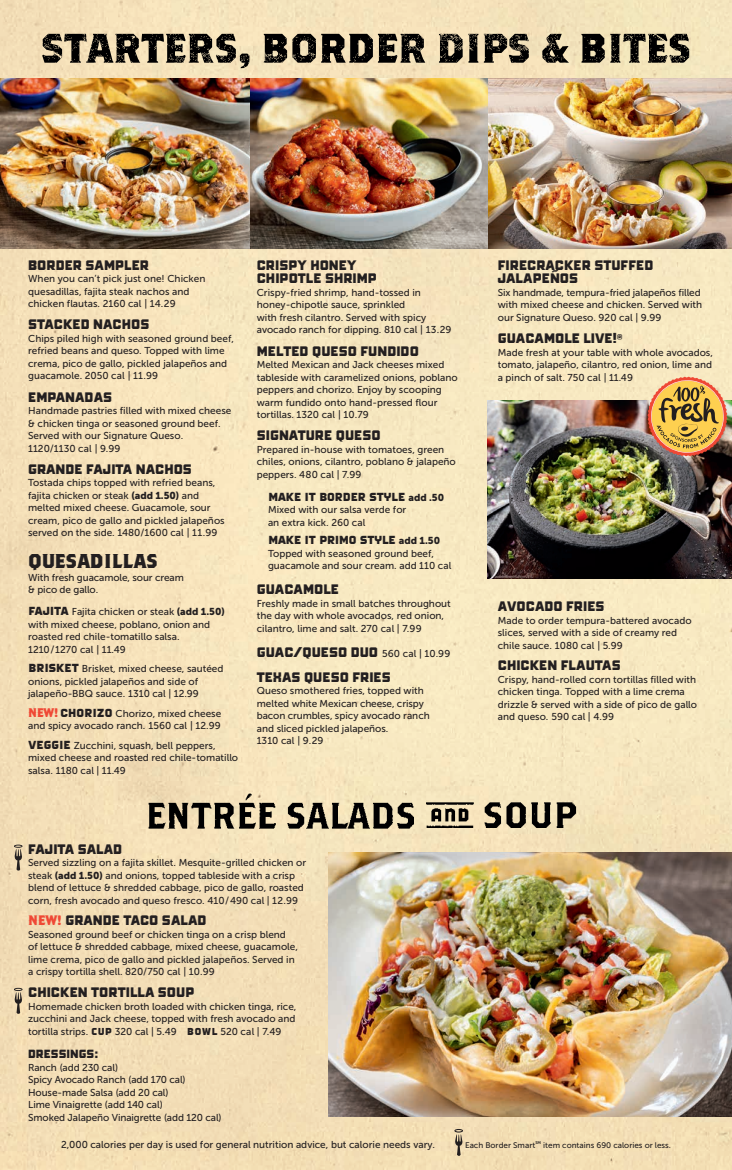
<style>
.page{position:relative;width:732px;height:1170px;background:#fff}
.page>*{position:absolute;margin:0;border:0;box-sizing:border-box;transform-origin:0 0}
.t1{font:20px "Border Bold er";letter-spacing:.005em;color:#231f20}
.t2{font:13.75px/13.8px "Border Sansgria";color:#231f20}
.t3{font:13.75px "Borgstrand Pro";letter-spacing:-.05em;color:#231f20}
.t4{font:11.88px "Border Sansgria";color:#231f20}
.t5{font:10px/12.5px "Museo Sans 500";color:#231f20}
.t6{font:8.12px "Museo Sans 500";color:#231f20}
.s1{font-family:"Museo Sans 900"}
.s2{font-family:"Borgstrand Pro";font-size:13.75px}
.s3{font-family:"Border Crunchy";font-size:12.5px;color:#ef4835}
.s4{font-family:"Museo Sans 900";font-size:10px}
.s5{font-family:"Museo Sans 500";font-size:10px}
.s6{font-family:"Border Crunchy";color:#ef4835}
.s7{font-family:"Borgstrand Pro";font-size:11.88px}
</style>
<div class="page">
<img style="left:0;top:0;width:731px;height:1170px">
<img style="left:487px;top:401px;width:244px;height:178px">
<svg style="left:647px;top:377px;width:80px;height:79px;background:#c79955"></svg>
<img style="left:0;top:79px;width:731px;height:170px">
<img style="left:328px;top:853px;width:403px;height:263px">
<svg style="left:14px;top:845px;width:9px;height:26px"></svg>
<svg style="left:14px;top:988px;width:9px;height:26px"></svg>
<img style="left:216px;top:34px;width:473px;height:29px">
<svg style="left:454px;top:1129px;width:9px;height:27px"></svg>
<img style="left:149px;top:793px;width:264px;height:41px">
<img style="left:426px;top:795px;width:161px;height:33px">
<h2 class="t2" style="left:28px;top:257px;width:122px">BORDER SAMPLER</h2>
<p class="t5" style="left:28px;top:273px;width:179px">When you can’t pick just one! Chicken quesadillas, fajita steak nachos and chicken flautas. 2160 cal | 14.29</p>
<h2 class="t2" style="left:28px;top:317px;width:123px">STACKED NACHOS</h2>
<p class="t5" style="left:28px;top:332px;width:207px">Chips piled high with seasoned ground beef, refried beans and queso. Topped with lime crema, pico de gallo, pickled jalapeños and guacamole. 2050 cal | 11.99</p>
<h2 class="t2" style="left:28px;top:389px;width:85px">EMPANADAS</h2>
<p class="t5" style="left:28px;top:404px;width:205px">Handmade pastries filled with mixed cheese &amp; chicken tinga or seasoned ground beef.<br>Served with our Signature Queso.<br>1120/1130 cal | 9.99</p>
<h2 class="t2" style="left:28px;top:461px;width:165px">GRANDE FAJITA NACHOS</h2>
<p class="t5" style="left:28px;top:477px;width:198px">Tostada chips topped with refried beans, fajita chicken or steak <span class="s1">(add 1.50)</span> and melted mixed cheese. Guacamole, sour cream, pico de gallo and pickled jalapeños served on the side. 1480/1600 cal | 11.99</p>
<h1 class="t1" style="left:28px;top:548px;width:131px">QUESADILLAS</h1>
<p class="t5" style="left:28px;top:571px;width:157px">With fresh guacamole, sour cream &amp; pico de gallo.</p>
<p class="t5" style="left:28px;top:606px;width:198px"><span class="s2">FAJITA</span> Fajita chicken or steak <span class="s1">(add 1.50) </span>with mixed cheese, poblano, onion and roasted red chile-tomatillo salsa.<br>1210 / 1270 cal | 11.49</p>
<p class="t5" style="left:28px;top:663px;width:197px"><span class="s2">BRISKET</span> Brisket, mixed cheese, sautéed onions, pickled jalapeños and side of jalapeño-BBQ sauce. 1310 cal | 12.99</p>
<p class="t5" style="left:28px;top:707px;width:194px"><span class="s3">NEW!</span><span class="s2">CHORIZO</span> Chorizo, mixed cheese and spicy avocado ranch. 1560 cal | 12.99</p>
<p class="t5" style="left:28px;top:739px;width:211px"><span class="s2">VEGGIE</span> Zucchini, squash, bell peppers, mixed cheese and roasted red chile-tomatillo salsa. 1180 cal | 11.49</p>
<h2 class="t2" style="left:256px;top:257px;width:122px">CRISPY HONEY<br>CHIPOTLE SHRIMP</h2>
<p class="t5" style="left:256px;top:286px;width:196px">Crispy-fried shrimp, hand-tossed in honey-chipotle sauce, sprinkled<br>with fresh cilantro. Served with spicy avocado ranch for dipping. 810 cal | 13.29</p>
<h2 class="t2" style="left:256px;top:343px;width:163px">MELTED QUESO FUNDIDO</h2>
<p class="t5" style="left:256px;top:359px;width:202px">Melted Mexican and Jack cheeses mixed tableside with caramelized onions, poblano peppers and chorizo. Enjoy by scooping warm fundido onto hand-pressed flour tortillas. 1320 cal | 10.79</p>
<h2 class="t2" style="left:256px;top:428px;width:125px">SIGNATURE QUESO</h2>
<p class="t5" style="left:256px;top:443px;width:200px">Prepared in-house with tomatoes, green chiles, onions, cilantro, poblano &amp; jalapeño peppers. 480 cal | 7.99</p>
<h2 class="t3" style="left:268px;top:487px;width:177px">MAKE IT BORDER STYLE <span class="s4">add .50</span></h2>
<p class="t5" style="left:268px;top:504px;width:140px">Mixed with our salsa verde for an extra kick. 260 cal</p>
<h2 class="t3" style="left:268px;top:530px;width:173px">MAKE IT PRIMO STYLE <span class="s4">add 1.50</span></h2>
<p class="t5" style="left:268px;top:547px;width:185px">Topped with seasoned ground beef, guacamole and sour cream. add 110 cal</p>
<h2 class="t2" style="left:256px;top:582px;width:84px">GUACAMOLE</h2>
<p class="t5" style="left:256px;top:597px;width:195px">Freshly made in small batches throughout the day with whole avocados, red onion, cilantro, lime and salt. 270 cal | 7.99</p>
<h2 class="t2" style="left:256px;top:638px;width:195px;line-height:25px">GUAC/QUESO DUO <span class="s5">560 cal | 10.99<br></span>TEXAS QUESO FRIES</h2>
<p class="t5" style="left:256px;top:684px;width:174px">Queso smothered fries, topped with melted white Mexican cheese, crispy bacon crumbles, spicy avocado ranch and sliced pickled jalapeños.<br>1310 cal | 9.29</p>
<h2 class="t2" style="left:497px;top:257px;width:157px">FIRECRACKER STUFFED<br>JALAPEÑOS</h2>
<p class="t5" style="left:497px;top:286px;width:206px">Six handmade, tempura-fried jalapeños filled with mixed cheese and chicken. Served with our Signature Queso. 920 cal | 9.99</p>
<h2 class="t2" style="left:497px;top:331px;width:126px">GUACAMOLE LIVE!<sup>®</sup></h2>
<p class="t5" style="left:497px;top:346px;width:217px;text-align:justify">Made fresh at your table with whole avocados, tomato, jalapeño, cilantro, red onion, lime and a pinch of salt. 750 cal | 11.49</p>
<h2 class="t2" style="left:497px;top:599px;width:108px">AVOCADO FRIES</h2>
<p class="t5" style="left:497px;top:614px;width:195px">Made to order tempura-battered avocado slices, served with a side of creamy red chile sauce. 1080 cal | 5.99</p>
<h2 class="t2" style="left:497px;top:658px;width:124px">CHICKEN FLAUTAS</h2>
<p class="t5" style="left:497px;top:673px;width:201px">Crispy, hand-rolled corn tortillas filled with chicken tinga. Topped with a lime crema drizzle &amp; served with a side of pico de gallo and queso. 590 cal | 4.99</p>
<h2 class="t2" style="left:28px;top:841px;width:96px">FAJITA SALAD</h2>
<p class="t5" style="left:28px;top:857px;width:279px">Served sizzling on a fajita skillet. Mesquite-grilled chicken or steak <span class="s1">(add 1.50)</span> and onions, topped tableside with a crisp blend of lettuce &amp; shredded cabbage, pico de gallo, roasted corn, fresh avocado and queso fresco. 410 / 490 cal | 12.99</p>
<h2 class="t2" style="left:28px;top:913px;width:180px"><span class="s6">NEW!</span> GRANDE TACO SALAD</h2>
<p class="t5" style="left:28px;top:928px;width:271px">Seasoned ground beef or chicken tinga on a crisp blend of lettuce &amp; shredded cabbage, mixed cheese, guacamole, lime crema, pico de gallo and pickled jalapeños. Served in a crispy tortilla shell. 820/750 cal | 10.99</p>
<h2 class="t2" style="left:28px;top:985px;width:168px">CHICKEN TORTILLA SOUP</h2>
<p class="t5" style="left:28px;top:1000px;width:270px;text-align:justify">Homemade chicken broth loaded with chicken tinga, rice, zucchini and Jack cheese, topped with fresh avocado and tortilla strips. <span class="s7">CUP</span> 320 cal | 5.49 <span class="s7">BOWL</span> 520 cal | 7.49</p>
<p class="t4" style="left:28px;top:1046px;width:72px">DRESSINGS:</p>
<p class="t5" style="left:28px;top:1061px;width:195px">Ranch (add 230 cal)<br>Spicy Avocado Ranch (add 170 cal)<br>House-made Salsa (add 20 cal)<br>Lime Vinaigrette (add 140 cal)<br>Smoked Jalapeño Vinaigrette (add 120 cal)</p>
<p class="t5" style="left:61px;top:1138px;width:375px">2,000 calories per day is used for general nutrition advice, but calorie needs vary.</p>
<p class="t6" style="left:465px;top:1140px;width:207px">Each Border Smart<sup>SM</sup> item contains 690 calories or less.</p>
</div>
